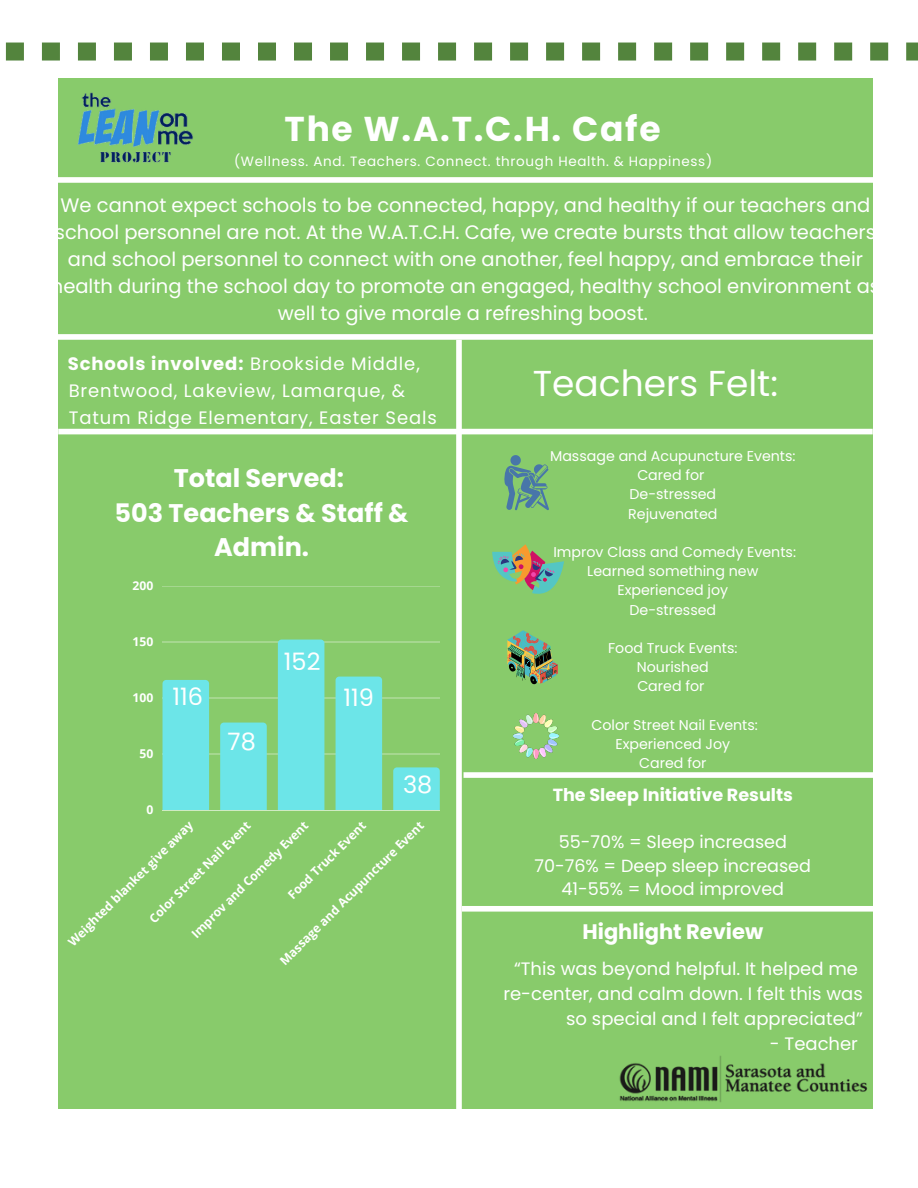
<style>
.page{position:relative;width:918px;height:1188px;background:#fff}
.page>*{position:absolute;margin:0;border:0;box-sizing:border-box;transform-origin:0 0}
.t1{font:36px "Poppins";color:#fff}
.t2{font:700 34.5px "Poppins";letter-spacing:.05em;color:#fff}
.t3{font:700 25.5px/34.8px "Poppins";color:#fff;text-align:center}
.t4{font:24px "Poppins";color:#fff}
.t5{font:700 21px "Poppins";color:#fff}
.t6{font:19.5px/27px "Poppins";color:#fff;text-align:center}
.t7{font:18px/24.8px "Poppins";color:#fff;text-align:right}
.t8{font:18px "Poppins";letter-spacing:.05em;color:#fff}
.t9{font:700 18px "Poppins";letter-spacing:.05em;color:#fff}
.t10{font:17.55px "Poppins";color:#fff}
.t11{font:700 17.55px "Poppins";color:#fff}
.t12{font:14.25px "Poppins";color:#fff}
.t13{font:13.5px "Poppins";letter-spacing:.05em;color:#fff}
.t14{font:700 12.15px "Open Sans";color:#fff}
.s1{font-weight:400}
</style>
<div class="page">
<div style="left:58px;top:78px;width:814px;height:1031px;background:#88cb6b"></div>
<hr style="left:163px;top:586px;width:277px;height:1px;background:#fff">
<hr style="left:163px;top:642px;width:277px;height:1px;background:#fff">
<hr style="left:163px;top:698px;width:277px;height:1px;background:#fff">
<hr style="left:163px;top:754px;width:277px;height:1px;background:#fff">
<hr style="left:163px;top:810px;width:277px;height:1px;background:#fff">
<div style="left:163px;top:680px;width:46px;height:130px;background:#6ce5e8"></div>
<div style="left:220px;top:723px;width:47px;height:87px;background:#6ce5e8"></div>
<div style="left:278px;top:640px;width:46px;height:170px;background:#6ce5e8"></div>
<div style="left:336px;top:677px;width:46px;height:133px;background:#6ce5e8"></div>
<div style="left:393px;top:767px;width:47px;height:43px;background:#6ce5e8"></div>
<div style="left:36px;top:334px;width:851px;height:6px;background:#fff"></div>
<div style="left:49px;top:177px;width:832px;height:6px;background:#fff"></div>
<div style="left:58px;top:429px;width:815px;height:5px;background:#fff"></div>
<div style="left:462px;top:906px;width:456px;height:6px;background:#fff"></div>
<div style="left:464px;top:772px;width:454px;height:6px;background:#fff"></div>
<svg style="left:5px;top:43px;width:913px;height:18px"></svg>
<img style="left:58px;top:92px;width:156px;height:91px">
<img style="left:619px;top:1055px;width:254px;height:48px">
<div style="left:456px;top:340px;width:6px;height:832px;background:#fff"></div>
<svg style="left:504px;top:455px;width:45px;height:55px"></svg>
<svg style="left:492px;top:544px;width:72px;height:50px"></svg>
<img style="left:507px;top:630px;width:51px;height:54px">
<img style="left:513px;top:713px;width:45px;height:45px">
<p class="t2" style="left:285px;top:105px;width:378px">The W.A.T.C.H. Cafe</p>
<p class="t13" style="left:234px;top:152px;width:480px">(Wellness. And. Teachers. Connect. through Health. &amp; Happiness)</p>
<p class="t6" style="left:51px;top:192px;width:831px">We cannot expect schools to be connected, happy, and healthy if our teachers and school personnel are not. At the W.A.T.C.H. Cafe, we create bursts that allow teachers and school personnel to connect with one another, feel happy, and embrace their health during the school day to promote an engaged, healthy school environment as well to give morale a refreshing boost.</p>
<p class="t9" style="left:68px;top:351px;width:354px">Schools involved: <span class="s1">Brookside Middle,</span></p>
<p class="t8" style="left:69px;top:378px;width:338px">Brentwood, Lakeview, Lamarque, &amp;</p>
<p class="t8" style="left:69px;top:405px;width:370px">Tatum Ridge Elementary, Easter Seals</p>
<p class="t3" style="left:174px;top:460px;width:172px">Total Served:</p>
<p class="t3" style="left:115px;top:495px;width:296px">503 Teachers &amp; Staff &amp;<br>Admin.</p>
<p class="t14" style="left:132px;top:577px;width:22px">200</p>
<p class="t14" style="left:132px;top:633px;width:22px">150</p>
<p class="t14" style="left:132px;top:689px;width:22px">100</p>
<p class="t14" style="left:139px;top:745px;width:15px">50</p>
<p class="t14" style="left:146px;top:801px;width:8px">0</p>
<p class="t4" style="left:172px;top:680px;width:32px">116</p>
<p class="t4" style="left:228px;top:724px;width:30px">78</p>
<p class="t4" style="left:284px;top:644px;width:38px">152</p>
<p class="t4" style="left:344px;top:681px;width:32px">119</p>
<p class="t4" style="left:403px;top:768px;width:31px">38</p>
<p class="t14" style="left:276px;top:957px;width:199px;rotate:-45deg">Massage and Acupuncture Event</p>
<p class="t14" style="left:188px;top:930px;width:161px;rotate:-45deg">Improv and Comedy Event</p>
<p class="t14" style="left:145px;top:914px;width:139px;rotate:-45deg">Color Street Nail Event</p>
<p class="t14" style="left:284px;top:891px;width:106px;rotate:-45deg">Food Truck Event</p>
<p class="t14" style="left:64px;top:938px;width:172px;rotate:-45deg">Weighted blanket give away</p>
<p class="t1" style="left:533px;top:358px;width:247px">Teachers Felt:</p>
<p class="t12" style="left:550px;top:446px;width:247px">Massage and Acupuncture Events:</p>
<p class="t12" style="left:637px;top:465px;width:69px">Cared for</p>
<p class="t12" style="left:629px;top:484px;width:88px">De-stressed</p>
<p class="t12" style="left:628px;top:504px;width:91px">Rejuvenated</p>
<p class="t12" style="left:553px;top:542px;width:244px">Improv Class and Comedy Events:</p>
<p class="t12" style="left:587px;top:561px;width:173px">Learned something new</p>
<p class="t12" style="left:617px;top:581px;width:112px">Experienced joy</p>
<p class="t12" style="left:629px;top:600px;width:88px">De-stressed</p>
<p class="t12" style="left:608px;top:638px;width:131px">Food Truck Events:</p>
<p class="t12" style="left:637px;top:657px;width:73px">Nourished</p>
<p class="t12" style="left:637px;top:677px;width:69px">Cared for</p>
<p class="t12" style="left:592px;top:715px;width:168px">Color Street Nail Events:</p>
<p class="t12" style="left:615px;top:734px;width:116px">Experienced Joy</p>
<p class="t12" style="left:639px;top:753px;width:69px">Cared for</p>
<p class="t11" style="left:553px;top:782px;width:242px">The Sleep Initiative Results</p>
<p class="t10" style="left:559px;top:830px;width:230px">55-70% = Sleep increased</p>
<p class="t10" style="left:535px;top:853px;width:278px">70-76% = Deep sleep increased</p>
<p class="t10" style="left:562px;top:877px;width:224px">41-55% = Mood improved</p>
<p class="t5" style="left:582px;top:917px;width:182px">Highlight Review</p>
<p class="t7" style="left:514px;top:957px;width:345px">“This was beyond helpful. It helped me</p>
<p class="t7" style="left:503px;top:981px;width:361px">re-center, and calm down. I felt this was so special and I felt appreciated”</p>
<p class="t7" style="left:770px;top:1031px;width:90px">- Teacher</p>
</div>
